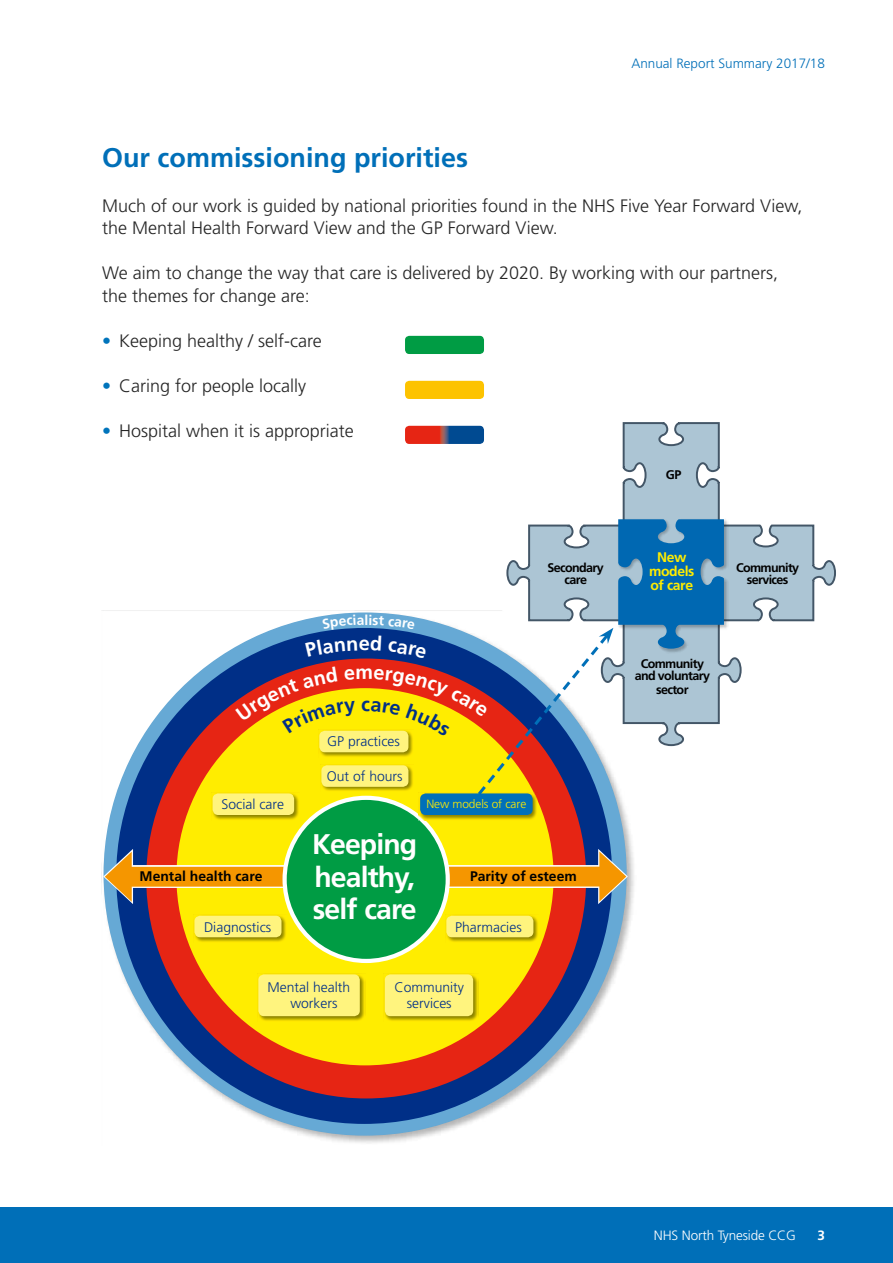
<style>
.page{position:relative;width:893px;height:1263px;background:#fff}
.page>*{position:absolute;margin:0;border:0;box-sizing:border-box;transform-origin:0 0}
.t1{font:700 28.35px/32.7px "Frutiger";letter-spacing:-.03em;color:#fff;text-align:justify}
.t2{font:700 27px "Frutiger";color:#006fb8}
.t3{font:700 19.95px "Frutiger";color:#fff}
.t4{font:300 18px/22.5px "Frutiger";color:#252525}
.t5{font:300 13.95px/16.6px "Frutiger";color:#002f87}
.t6{font:700 13.95px "Frutiger";color:#000}
.t7{font:700 13.95px/14px "Frutiger";letter-spacing:-.025em;color:#ffed00;text-align:center}
.t8{font:700 13.95px "Frutiger";color:#fff}
.t9{font:300 13.5px "Frutiger";color:#006fb8}
.t10{font:300 13.5px "Frutiger";letter-spacing:-.01em;color:#fff}
.t11{font:700 13.5px "Frutiger";color:#fff}
.t12{font:700 12.6px/12.6px "Frutiger";letter-spacing:-.05em;color:#000;text-align:center}
.t13{font:300 12px "Frutiger";letter-spacing:-.01em;color:#ffed00}
.s1{color:#0074bb}
</style>
<div class="page">
<img style="left:101px;top:610px;width:533px;height:533px">
<div style="left:104px;top:612px;width:523px;height:523px;background:#66a9d5;border-radius:50%"></div>
<div style="left:116px;top:628px;width:496px;height:496px;background:#002f87;border-radius:50%"></div>
<div style="left:146px;top:658px;width:440px;height:440px;background:#e62514;border-radius:50%"></div>
<div style="left:176px;top:688px;width:378px;height:377px;background:#ffed00;border-radius:50%"></div>
<svg style="left:133px;top:865px;width:465px;height:23px"></svg>
<div style="left:122px;top:867px;width:487px;height:20px;background:#f59600"></div>
<svg style="left:103px;top:849px;width:30px;height:55px"></svg>
<svg style="left:598px;top:849px;width:30px;height:55px"></svg>
<div style="left:285px;top:798px;width:163px;height:163px;background:#009c44;border-radius:50%"></div>
<div style="left:282px;top:796px;width:168px;height:167px;border:4px solid #fff;border-radius:50%"></div>
<img style="left:211px;top:792px;width:88px;height:28px">
<div style="left:213px;top:793px;width:81px;height:22px;background:#fff47e;border-radius:6px"></div>
<img style="left:419px;top:798px;width:119px;height:22px">
<div style="left:420px;top:793px;width:113px;height:22px;background:#0070b9;border-radius:6px"></div>
<img style="left:447px;top:915px;width:91px;height:27px">
<div style="left:446px;top:916px;width:87px;height:21px;background:#fff47e;border-radius:6px"></div>
<img style="left:195px;top:915px;width:91px;height:27px">
<div style="left:194px;top:916px;width:87px;height:21px;background:#fff47e;border-radius:6px"></div>
<img style="left:259px;top:973px;width:106px;height:48px">
<div style="left:258px;top:974px;width:102px;height:42px;background:#fff47e;border-radius:6px"></div>
<img style="left:384px;top:973px;width:94px;height:48px">
<div style="left:385px;top:974px;width:88px;height:42px;background:#fff47e;border-radius:6px"></div>
<svg style="left:622px;top:422px;width:214px;height:261px"></svg>
<img style="left:724px;top:519px;width:4px;height:134px">
<div style="left:405px;top:336px;width:79px;height:18px;background:#009c44;border-radius:4px"></div>
<div style="left:405px;top:381px;width:79px;height:18px;background:#fdc300;border-radius:4px"></div>
<svg style="left:405px;top:426px;width:79px;height:18px"></svg>
<div style="left:0;top:1208px;width:893px;height:55px;background:#006fb8"></div>
<svg style="left:235px;top:519px;width:489px;height:279px"></svg>
<p class="t9" style="left:631px;top:56px;width:195px">Annual Report Summary 2017/18</p>
<h2 class="t2" style="left:102px;top:141px;width:368px">Our commissioning priorities</h2>
<p class="t4" style="left:102px;top:194px;width:702px">Much of our work is guided by national priorities found in the NHS Five Year Forward View, the Mental Health Forward View and the GP Forward View.</p>
<p class="t4" style="left:102px;top:262px;width:678px">We aim to change the way that care is delivered by 2020. By working with our partners, the themes for change are:</p>
<p class="t4" style="left:102px;top:329px;width:221px"><span class="s1">•</span> Keeping healthy / self-care</p>
<p class="t4" style="left:102px;top:374px;width:206px"><span class="s1">•</span> Caring for people locally</p>
<p class="t4" style="left:102px;top:419px;width:253px"><span class="s1">•</span> Hospital when it is appropriate</p>
<p class="t12" style="left:666px;top:468px;width:17px">GP</p>
<p class="t8" style="left:365px;top:612px;width:5px">l</p>
<p class="t3" style="left:359px;top:632px;width:13px">e</p>
<p class="t5" style="left:327px;top:733px;width:74px">GP practices</p>
<p class="t5" style="left:327px;top:768px;width:77px">Out of hours</p>
<p class="t5" style="left:222px;top:796px;width:64px">Social care</p>
<p class="t13" style="left:426px;top:797px;width:102px">New models of care</p>
<p class="t7" style="left:649px;top:550px;width:47px">New models of care</p>
<p class="t12" style="left:548px;top:561px;width:58px">Secondary care</p>
<p class="t12" style="left:736px;top:561px;width:65px">Community services</p>
<p class="t12" style="left:635px;top:657px;width:77px">Community and voluntary</p>
<p class="t12" style="left:656px;top:683px;width:34px">sector</p>
<h1 class="t1" style="left:312px;top:827px;width:107px">Keeping healthy, self care</h1>
<p class="t6" style="left:140px;top:868px;width:124px">Mental health care</p>
<p class="t6" style="left:470px;top:868px;width:108px">Parity of esteem</p>
<p class="t5" style="left:204px;top:918px;width:69px">Diagnostics</p>
<p class="t5" style="left:455px;top:918px;width:68px">Pharmacies</p>
<p class="t5" style="left:290px;top:978px;width:61px;text-indent:-23px">Mental health workers</p>
<p class="t5" style="left:394px;top:978px;width:71px;text-align:center">Community services</p>
<p class="t10" style="left:654px;top:1227px;width:143px">NHS North Tyneside CCG</p>
<p class="t11" style="left:817px;top:1227px;width:9px">3</p>
</div>
